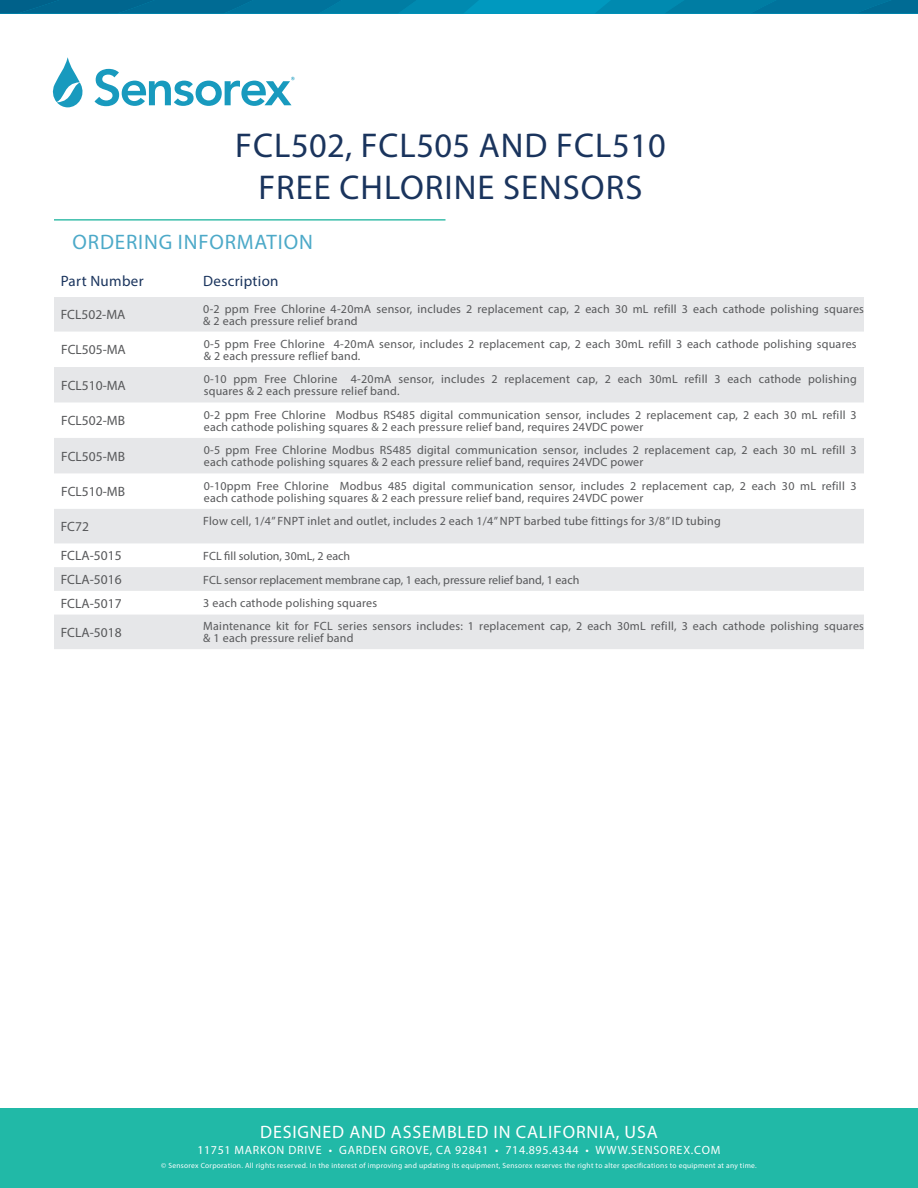
<style>
.page{position:relative;width:918px;height:1188px;background:#fff}
.page>*{position:absolute;margin:0;border:0;box-sizing:border-box;transform-origin:0 0}
.t1{font:34.5px "Myriad Pro";letter-spacing:.03em;color:#1a345d}
.t2{font:21px "Myriad Pro";letter-spacing:.04em;color:#4ca9c8}
.t3{font:18px "Myriad Pro";letter-spacing:.045em;color:#fff}
.t4{font:15px "Myriad Pro";letter-spacing:.02em;color:#1a345d}
.t5{font:13.5px "Myriad Pro";color:#57585a}
.t6{font:12px/12px "Myriad Pro";letter-spacing:.02em;color:#57585a}
.t7{font:12px "Myriad Pro";color:#57585a}
.t8{font:12px "Myriad Pro";letter-spacing:.07em;color:#fff}
.t9{font:7.5px "Myriad Pro";letter-spacing:.035em;color:#fff}
</style>
<div class="page">
<hr style="left:54px;top:219px;width:392px;height:2px;background:#3bbeab">
<svg style="left:54px;top:297px;width:810px;height:352px;fill:#e6e7e9"></svg>
<svg style="left:52px;top:57px;width:31px;height:50px"></svg>
<svg style="left:95px;top:69px;width:200px;height:37px"></svg>
<div style="left:0;top:0;width:918px;height:14px;background:#0099bf"></div>
<svg style="left:0;top:0;width:478px;height:14px"></svg>
<svg style="left:596px;top:0;width:322px;height:14px"></svg>
<div style="left:0;top:1108px;width:918px;height:80px;background:#21b9a7"></div>
<p class="t1" style="left:235px;top:124px;width:432px">FCL502, FCL505 AND FCL510</p>
<p class="t1" style="left:258px;top:166px;width:385px">FREE CHLORINE SENSORS</p>
<p class="t2" style="left:73px;top:229px;width:242px">ORDERING INFORMATION</p>
<p class="t4" style="left:61px;top:272px;width:84px">Part Number</p>
<p class="t4" style="left:203px;top:272px;width:77px">Description</p>
<p class="t5" style="left:61px;top:307px;width:66px">FCL502-MA</p>
<p class="t6" style="left:203px;top:303px;width:662px">0-2 ppm Free Chlorine 4-20mA sensor, includes 2 replacement cap, 2 each 30 mL refill 3 each cathode polishing squares &amp; 2 each pressure relief brand</p>
<p class="t5" style="left:61px;top:342px;width:66px">FCL505-MA</p>
<p class="t6" style="left:204px;top:338px;width:654px">0-5 ppm Free Chlorine 4-20mA sensor, includes 2 replacement cap, 2 each 30mL refill 3 each cathode polishing squares &amp; 2 each pressure reflief band.</p>
<p class="t5" style="left:61px;top:377px;width:66px">FCL510-MA</p>
<p class="t6" style="left:204px;top:373px;width:654px">0-10 ppm Free Chlorine 4-20mA sensor, includes 2 replacement cap, 2 each 30mL refill 3 each cathode polishing squares &amp; 2 each pressure relief band.</p>
<p class="t5" style="left:61px;top:412px;width:65px">FCL502-MB</p>
<p class="t6" style="left:204px;top:409px;width:655px">0-2 ppm Free Chlorine Modbus RS485 digital communication sensor, includes 2 replacement cap, 2 each 30 mL refill 3 each cathode polishing squares &amp; 2 each pressure relief band, requires 24VDC power</p>
<p class="t5" style="left:61px;top:448px;width:65px">FCL505-MB</p>
<p class="t6" style="left:204px;top:444px;width:654px">0-5 ppm Free Chlorine Modbus RS485 digital communication sensor, includes 2 replacement cap, 2 each 30 mL refill 3 each cathode polishing squares &amp; 2 each pressure relief band, requires 24VDC power</p>
<p class="t5" style="left:61px;top:483px;width:65px">FCL510-MB</p>
<p class="t6" style="left:204px;top:479px;width:654px">0-10ppm Free Chlorine Modbus 485 digital communication sensor, includes 2 replacement cap, 2 each 30 mL refill 3 each cathode polishing squares &amp; 2 each pressure relief band, requires 24VDC power</p>
<p class="t5" style="left:61px;top:518px;width:30px">FC72</p>
<p class="t6" style="left:203px;top:514px;width:519px">Flow cell, 1/4” FNPT inlet and outlet, includes 2 each 1/4” NPT barbed tube fittings for 3/8” ID tubing</p>
<p class="t5" style="left:61px;top:548px;width:62px">FCLA-5015</p>
<p class="t7" style="left:203px;top:548px;width:148px">FCL fill solution, 30mL, 2 each</p>
<p class="t5" style="left:61px;top:571px;width:62px">FCLA-5016</p>
<p class="t7" style="left:203px;top:572px;width:378px">FCL sensor replacement membrane cap, 1 each, pressure relief band, 1 each</p>
<p class="t5" style="left:61px;top:595px;width:62px">FCLA-5017</p>
<p class="t6" style="left:203px;top:597px;width:175px">3 each cathode polishing squares</p>
<p class="t5" style="left:61px;top:624px;width:62px">FCLA-5018</p>
<p class="t6" style="left:203px;top:620px;width:662px">Maintenance kit for FCL series sensors includes: 1 replacement cap, 2 each 30mL refill, 3 each cathode polishing squares &amp; 1 each pressure relief band</p>
<h3 class="t3" style="left:260px;top:1120px;width:399px">DESIGNED AND ASSEMBLED IN CALIFORNIA, USA</h3>
<p class="t8" style="left:197px;top:1143px;width:525px">11751 MARKON DRIVE • GARDEN GROVE, CA 92841 • 714.895.4344 • WWW.SENSOREX.COM</p>
<p class="t9" style="left:161px;top:1161px;width:597px">© Sensorex Corporation. All rights reserved. In the interest of improving and updating its equipment, Sensorex reserves the right to alter specifications to equipment at any time.</p>
</div>
